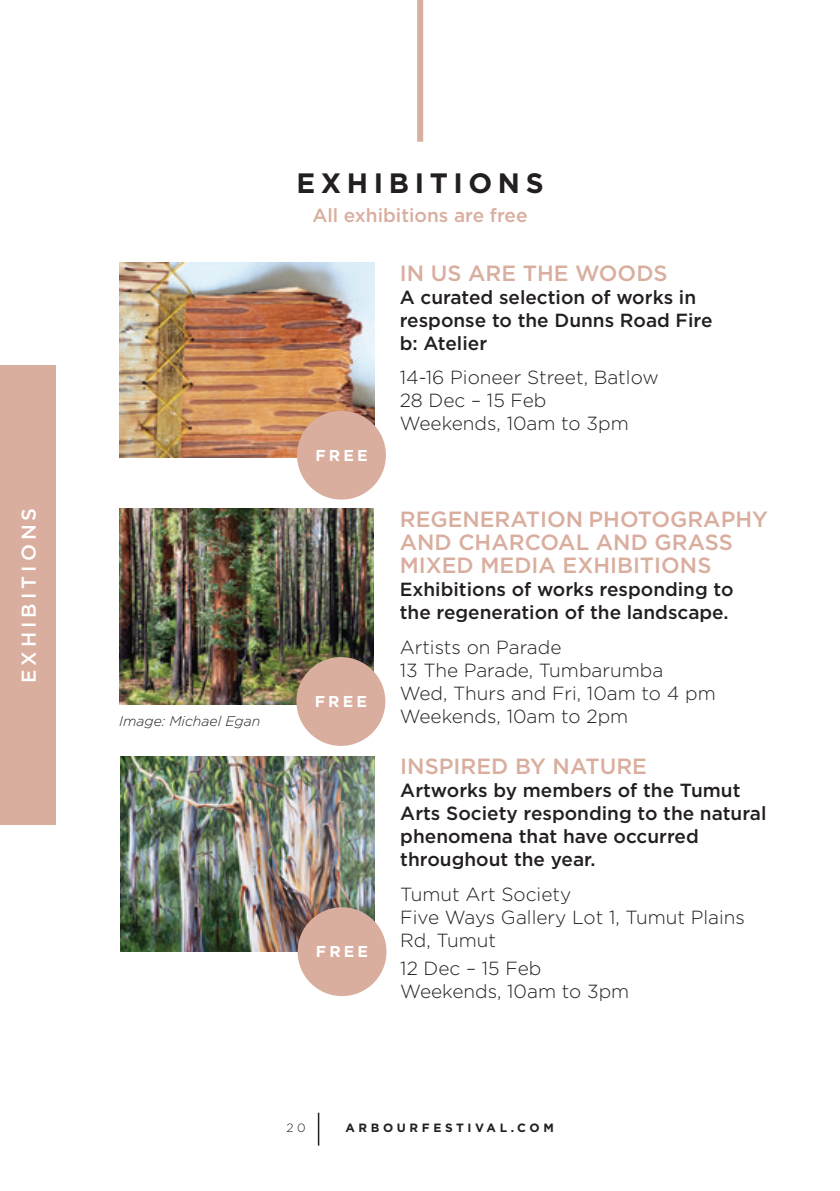
<style>
.page{position:relative;width:840px;height:1191px;background:#fff}
.page>*{position:absolute;margin:0;border:0;box-sizing:border-box;transform-origin:0 0}
.t1{font:700 28px "Gotham";letter-spacing:.2em;color:#231f20}
.t2{font:500 22px/23px "Gotham";color:#d9ae9f}
.t3{font:500 20px "Gotham";letter-spacing:.2em;color:#fff}
.t4{font:500 19px/23px "Gotham";color:#231f20}
.t5{font:300 19px/23px "Gotham";color:#231f20}
.t6{font:500 19px "Gotham";color:#d9ae9f}
.t7{font:700 15.8px "Gotham";letter-spacing:.2em;color:#fff}
.t8{font:italic 300 14px "Gotham";color:#231f20}
.t9{font:700 12px "Gotham";letter-spacing:.3em;color:#231f20}
.t10{font:300 12px "Gotham";color:#231f20}
</style>
<div class="page">
<hr style="left:317px;top:1112px;width:2px;height:33px;background:#231f20">
<img style="left:120px;top:262px;width:254px;height:195px">
<img style="left:119px;top:509px;width:254px;height:195px">
<div style="left:417px;top:0;width:6px;height:142px;background:#d9ae9f"></div>
<img style="left:120px;top:756px;width:254px;height:195px">
<div style="left:0;top:366px;width:55px;height:459px;background:#d9ae9f"></div>
<div style="left:297px;top:411px;width:89px;height:88px;background:#d9ae9f;border-radius:50%"></div>
<div style="left:296px;top:657px;width:89px;height:89px;background:#d9ae9f;border-radius:50%"></div>
<div style="left:297px;top:907px;width:89px;height:89px;background:#d9ae9f;border-radius:50%"></div>
<p class="t3" style="left:17px;top:683px;width:177px;rotate:-90deg">EXHIBITIONS</p>
<p class="t1" style="left:296px;top:167px;width:248px">EXHIBITIONS</p>
<p class="t6" style="left:312px;top:204px;width:217px">All exhibitions are free</p>
<p class="t7" style="left:315px;top:446px;width:54px">FREE</p>
<p class="t2" style="left:399px;top:261px;width:269px">IN US ARE THE WOODS</p>
<p class="t4" style="left:399px;top:285px;width:314px">A curated selection of works in response to the Dunns Road Fire b: Atelier</p>
<p class="t5" style="left:399px;top:365px;width:260px">14-16 Pioneer Street, Batlow</p>
<p class="t5" style="left:399px;top:388px;width:148px">28 Dec – 15 Feb</p>
<p class="t5" style="left:399px;top:411px;width:230px">Weekends, 10am to 3pm</p>
<p class="t2" style="left:399px;top:507px;width:369px">REGENERATION PHOTOGRAPHY<br>AND CHARCOAL AND GRASS<br>MIXED MEDIA EXHIBITIONS</p>
<p class="t4" style="left:399px;top:577px;width:335px">Exhibitions of works responding to the regeneration of the landscape.</p>
<p class="t5" style="left:399px;top:635px;width:163px">Artists on Parade</p>
<p class="t5" style="left:399px;top:658px;width:265px">13 The Parade, Tumbarumba</p>
<p class="t5" style="left:399px;top:681px;width:317px">Wed, Thurs and Fri, 10am to 4 pm</p>
<p class="t7" style="left:314px;top:692px;width:54px">FREE</p>
<p class="t8" style="left:119px;top:713px;width:142px">Image: Michael Egan</p>
<p class="t5" style="left:399px;top:704px;width:230px">Weekends, 10am to 2pm</p>
<p class="t7" style="left:316px;top:942px;width:54px">FREE</p>
<p class="t2" style="left:400px;top:754px;width:248px">INSPIRED BY NATURE</p>
<p class="t4" style="left:400px;top:778px;width:367px">Artworks by members of the Tumut<br>Arts Society responding to the natural phenomena that have occurred throughout the year.</p>
<p class="t5" style="left:400px;top:882px;width:346px">Tumut Art Society<br>Five Ways Gallery Lot 1, Tumut Plains<br>Rd, Tumut</p>
<p class="t5" style="left:400px;top:957px;width:230px">12 Dec – 15 Feb<br>Weekends, 10am to 3pm</p>
<p class="t10" style="left:286px;top:1121px;width:21px">2 0</p>
<p class="t9" style="left:345px;top:1121px;width:210px">ARBOURFESTIVAL.COM</p>
</div>
